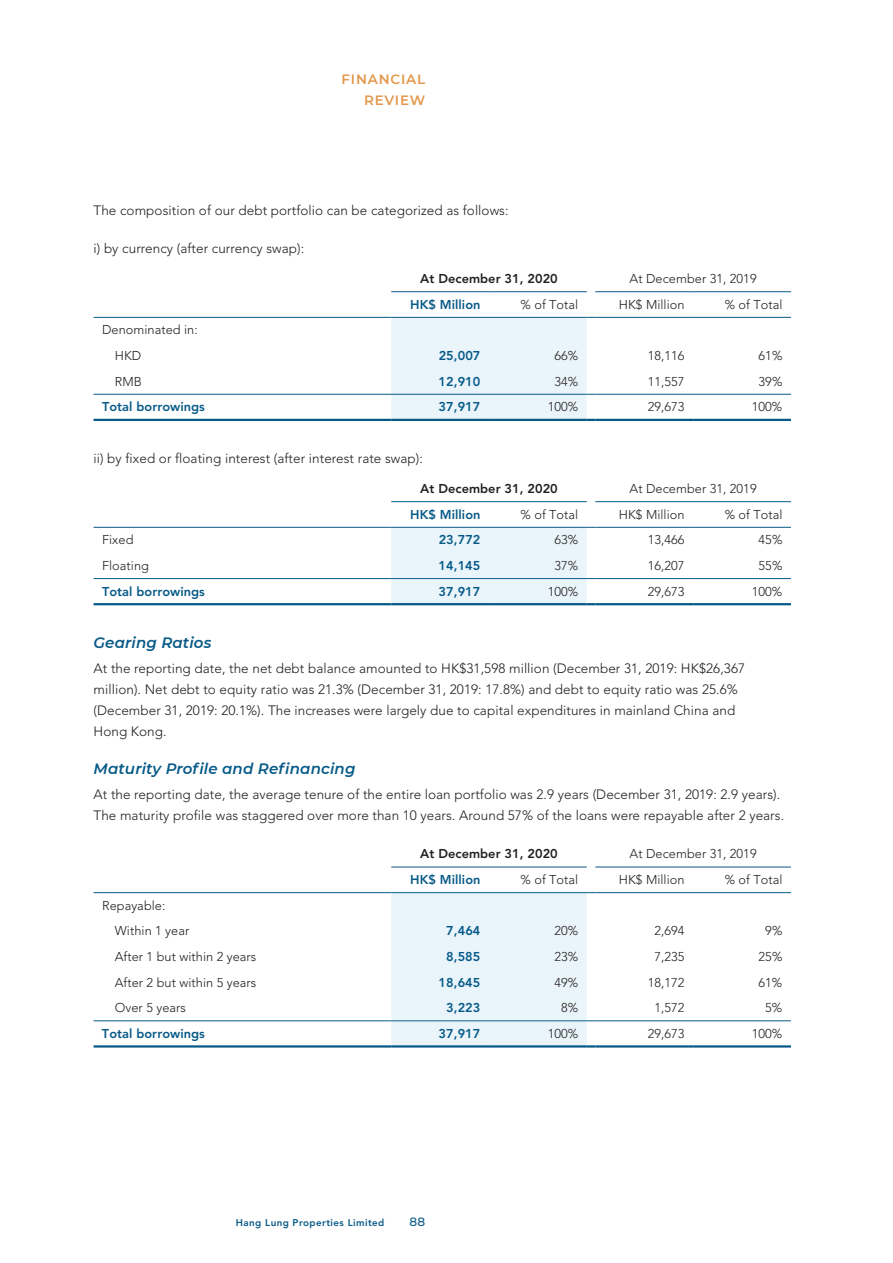
<style>
.page{position:relative;width:893px;height:1263px;background:#fff}
.page>*{position:absolute;margin:0;border:0;box-sizing:border-box;transform-origin:0 0}
.t1{font:italic 600 15px "Montserrat";letter-spacing:.01em;color:#075a88}
.t2{font:300 13.5px/21px "Avenir LT Std";letter-spacing:.005em;color:#231f20}
.t3{font:600 13.5px/21px "Montserrat";letter-spacing:.06em;color:#e2984c;text-align:right}
.t4{font:300 12.75px/25.7px "Avenir LT Std";letter-spacing:.005em;color:#231f20}
.t5{font:800 12.75px "Avenir LT Std";letter-spacing:.005em;color:#075a88}
.t6{font:800 12.75px "Avenir LT Std";letter-spacing:.005em;color:#231f20}
.t7{font:500 12px "Montserrat";color:#075a88}
.t8{font:800 9.75px "Avenir LT Std";letter-spacing:.045em;color:#075a88}
</style>
<div class="page">
<hr style="left:94px;top:394px;width:297px;height:1px;background:#075a88">
<hr style="left:595px;top:394px;width:98px;height:1px;background:#075a88">
<hr style="left:693px;top:394px;width:98px;height:1px;background:#075a88">
<hr style="left:94px;top:419px;width:297px;height:2px;background:#075a88">
<hr style="left:595px;top:419px;width:98px;height:2px;background:#075a88">
<hr style="left:693px;top:419px;width:98px;height:2px;background:#075a88">
<hr style="left:94px;top:317px;width:297px;height:1px;background:#075a88">
<svg style="left:391px;top:317px;width:204px;height:104px;background:#e1eff6"></svg>
<hr style="left:595px;top:317px;width:98px;height:1px;background:#075a88">
<hr style="left:693px;top:317px;width:98px;height:1px;background:#075a88">
<hr style="left:391px;top:291px;width:98px;height:1px;background:#075a88">
<hr style="left:489px;top:291px;width:98px;height:1px;background:#075a88">
<hr style="left:595px;top:291px;width:98px;height:1px;background:#075a88">
<hr style="left:693px;top:291px;width:98px;height:1px;background:#075a88">
<hr style="left:94px;top:578px;width:297px;height:1px;background:#075a88">
<hr style="left:595px;top:578px;width:98px;height:1px;background:#075a88">
<hr style="left:693px;top:578px;width:98px;height:1px;background:#075a88">
<hr style="left:94px;top:603px;width:297px;height:2px;background:#075a88">
<hr style="left:595px;top:603px;width:98px;height:2px;background:#075a88">
<hr style="left:693px;top:603px;width:98px;height:2px;background:#075a88">
<hr style="left:94px;top:527px;width:297px;height:1px;background:#075a88">
<svg style="left:391px;top:527px;width:204px;height:78px;background:#dfedf5"></svg>
<hr style="left:595px;top:527px;width:98px;height:1px;background:#075a88">
<hr style="left:693px;top:527px;width:98px;height:1px;background:#075a88">
<hr style="left:391px;top:501px;width:98px;height:1px;background:#075a88">
<hr style="left:489px;top:501px;width:98px;height:1px;background:#075a88">
<hr style="left:595px;top:501px;width:98px;height:1px;background:#075a88">
<hr style="left:693px;top:501px;width:98px;height:1px;background:#075a88">
<hr style="left:94px;top:1020px;width:297px;height:1px;background:#075a88">
<hr style="left:595px;top:1020px;width:98px;height:1px;background:#075a88">
<hr style="left:693px;top:1020px;width:98px;height:1px;background:#075a88">
<hr style="left:94px;top:1045px;width:297px;height:2px;background:#075a88">
<hr style="left:595px;top:1045px;width:98px;height:2px;background:#075a88">
<hr style="left:693px;top:1045px;width:98px;height:2px;background:#075a88">
<hr style="left:94px;top:892px;width:297px;height:1px;background:#075a88">
<svg style="left:391px;top:892px;width:204px;height:155px;background:#e5f1f8"></svg>
<hr style="left:595px;top:892px;width:98px;height:1px;background:#075a88">
<hr style="left:693px;top:892px;width:98px;height:1px;background:#075a88">
<hr style="left:391px;top:867px;width:98px;height:1px;background:#075a88">
<hr style="left:489px;top:867px;width:98px;height:1px;background:#075a88">
<hr style="left:595px;top:867px;width:98px;height:1px;background:#075a88">
<hr style="left:693px;top:867px;width:98px;height:1px;background:#075a88">
<p class="t3" style="left:342px;top:68px;width:85px">FINANCIAL<br>REVIEW</p>
<p class="t2" style="left:94px;top:200px;width:417px">The composition of our debt portfolio can be categorized as follows:</p>
<p class="t2" style="left:94px;top:238px;width:212px">i) by currency (after currency swap):</p>
<p class="t6" style="left:420px;top:271px;width:139px">At December 31, 2020</p>
<p class="t4" style="left:630px;top:266px;width:128px">At December 31, 2019</p>
<p class="t5" style="left:410px;top:297px;width:72px">HK$ Million</p>
<p class="t4" style="left:521px;top:292px;width:59px">% of Total</p>
<p class="t4" style="left:619px;top:292px;width:67px">HK$ Million</p>
<p class="t4" style="left:725px;top:292px;width:59px">% of Total</p>
<p class="t4" style="left:115px;top:317px;width:84px;text-indent:-13px">Denominated in:<br>HKD</p>
<p class="t5" style="left:439px;top:348px;width:43px">25,007</p>
<p class="t4" style="left:554px;top:343px;width:25px">66%</p>
<p class="t4" style="left:648px;top:343px;width:38px">18,116</p>
<p class="t4" style="left:759px;top:343px;width:25px">61%</p>
<p class="t4" style="left:115px;top:368px;width:29px">RMB</p>
<p class="t5" style="left:439px;top:374px;width:43px">12,910</p>
<p class="t4" style="left:554px;top:368px;width:25px">34%</p>
<p class="t4" style="left:648px;top:368px;width:38px">11,557</p>
<p class="t4" style="left:759px;top:368px;width:25px">39%</p>
<p class="t5" style="left:102px;top:399px;width:104px">Total borrowings</p>
<p class="t5" style="left:439px;top:399px;width:43px">37,917</p>
<p class="t4" style="left:548px;top:394px;width:32px">100%</p>
<p class="t4" style="left:648px;top:394px;width:38px">29,673</p>
<p class="t4" style="left:752px;top:394px;width:32px">100%</p>
<p class="t2" style="left:94px;top:448px;width:331px">ii) by fixed or floating interest (after interest rate swap):</p>
<p class="t6" style="left:420px;top:481px;width:139px">At December 31, 2020</p>
<p class="t4" style="left:630px;top:476px;width:128px">At December 31, 2019</p>
<p class="t5" style="left:410px;top:507px;width:72px">HK$ Million</p>
<p class="t4" style="left:521px;top:502px;width:59px">% of Total</p>
<p class="t4" style="left:619px;top:502px;width:67px">HK$ Million</p>
<p class="t4" style="left:725px;top:502px;width:59px">% of Total</p>
<p class="t4" style="left:102px;top:527px;width:33px">Fixed</p>
<p class="t5" style="left:439px;top:532px;width:43px">23,772</p>
<p class="t4" style="left:554px;top:527px;width:25px">63%</p>
<p class="t4" style="left:648px;top:527px;width:38px">13,466</p>
<p class="t4" style="left:759px;top:527px;width:25px">45%</p>
<p class="t4" style="left:102px;top:553px;width:48px">Floating</p>
<p class="t5" style="left:439px;top:558px;width:43px">14,145</p>
<p class="t4" style="left:554px;top:553px;width:25px">37%</p>
<p class="t4" style="left:648px;top:553px;width:38px">16,207</p>
<p class="t4" style="left:759px;top:553px;width:25px">55%</p>
<p class="t5" style="left:102px;top:584px;width:104px">Total borrowings</p>
<p class="t5" style="left:439px;top:584px;width:43px">37,917</p>
<p class="t4" style="left:548px;top:578px;width:32px">100%</p>
<p class="t4" style="left:648px;top:578px;width:38px">29,673</p>
<p class="t4" style="left:752px;top:578px;width:32px">100%</p>
<p class="t1" style="left:94px;top:632px;width:119px">Gearing Ratios</p>
<p class="t2" style="left:94px;top:658px;width:653px">At the reporting date, the net debt balance amounted to HK$31,598 million (December 31, 2019: HK$26,367 million). Net debt to equity ratio was 21.3% (December 31, 2019: 17.8%) and debt to equity ratio was 25.6% (December 31, 2019: 20.1%). The increases were largely due to capital expenditures in mainland China and Hong Kong.</p>
<p class="t1" style="left:94px;top:758px;width:263px">Maturity Profile and Refinancing</p>
<p class="t2" style="left:94px;top:784px;width:692px">At the reporting date, the average tenure of the entire loan portfolio was 2.9 years (December 31, 2019: 2.9 years).<br>The maturity profile was staggered over more than 10 years. Around 57% of the loans were repayable after 2 years.</p>
<p class="t6" style="left:420px;top:846px;width:139px">At December 31, 2020</p>
<p class="t4" style="left:630px;top:841px;width:128px">At December 31, 2019</p>
<p class="t5" style="left:410px;top:872px;width:72px">HK$ Million</p>
<p class="t4" style="left:521px;top:867px;width:59px">% of Total</p>
<p class="t4" style="left:619px;top:867px;width:67px">HK$ Million</p>
<p class="t4" style="left:725px;top:867px;width:59px">% of Total</p>
<p class="t4" style="left:115px;top:892px;width:76px;text-indent:-13px">Repayable:<br>Within 1 year</p>
<p class="t5" style="left:446px;top:923px;width:36px">7,464</p>
<p class="t4" style="left:554px;top:918px;width:25px">20%</p>
<p class="t4" style="left:654px;top:918px;width:32px">2,694</p>
<p class="t4" style="left:765px;top:918px;width:19px">9%</p>
<p class="t4" style="left:115px;top:944px;width:143px">After 1 but within 2 years</p>
<p class="t5" style="left:446px;top:949px;width:36px">8,585</p>
<p class="t4" style="left:554px;top:944px;width:25px">23%</p>
<p class="t4" style="left:654px;top:944px;width:32px">7,235</p>
<p class="t4" style="left:759px;top:944px;width:25px">25%</p>
<p class="t4" style="left:115px;top:969px;width:143px">After 2 but within 5 years</p>
<p class="t5" style="left:439px;top:975px;width:43px">18,645</p>
<p class="t4" style="left:554px;top:969px;width:25px">49%</p>
<p class="t4" style="left:648px;top:969px;width:38px">18,172</p>
<p class="t4" style="left:759px;top:969px;width:25px">61%</p>
<p class="t4" style="left:115px;top:995px;width:73px">Over 5 years</p>
<p class="t5" style="left:446px;top:1000px;width:36px">3,223</p>
<p class="t4" style="left:561px;top:995px;width:19px">8%</p>
<p class="t4" style="left:654px;top:995px;width:32px">1,572</p>
<p class="t4" style="left:765px;top:995px;width:19px">5%</p>
<p class="t5" style="left:102px;top:1026px;width:104px">Total borrowings</p>
<p class="t5" style="left:439px;top:1026px;width:43px">37,917</p>
<p class="t4" style="left:548px;top:1021px;width:32px">100%</p>
<p class="t4" style="left:648px;top:1021px;width:38px">29,673</p>
<p class="t4" style="left:752px;top:1021px;width:32px">100%</p>
<p class="t8" style="left:236px;top:1217px;width:150px">Hang Lung Properties Limited</p>
<p class="t7" style="left:410px;top:1214px;width:17px">88</p>
</div>
